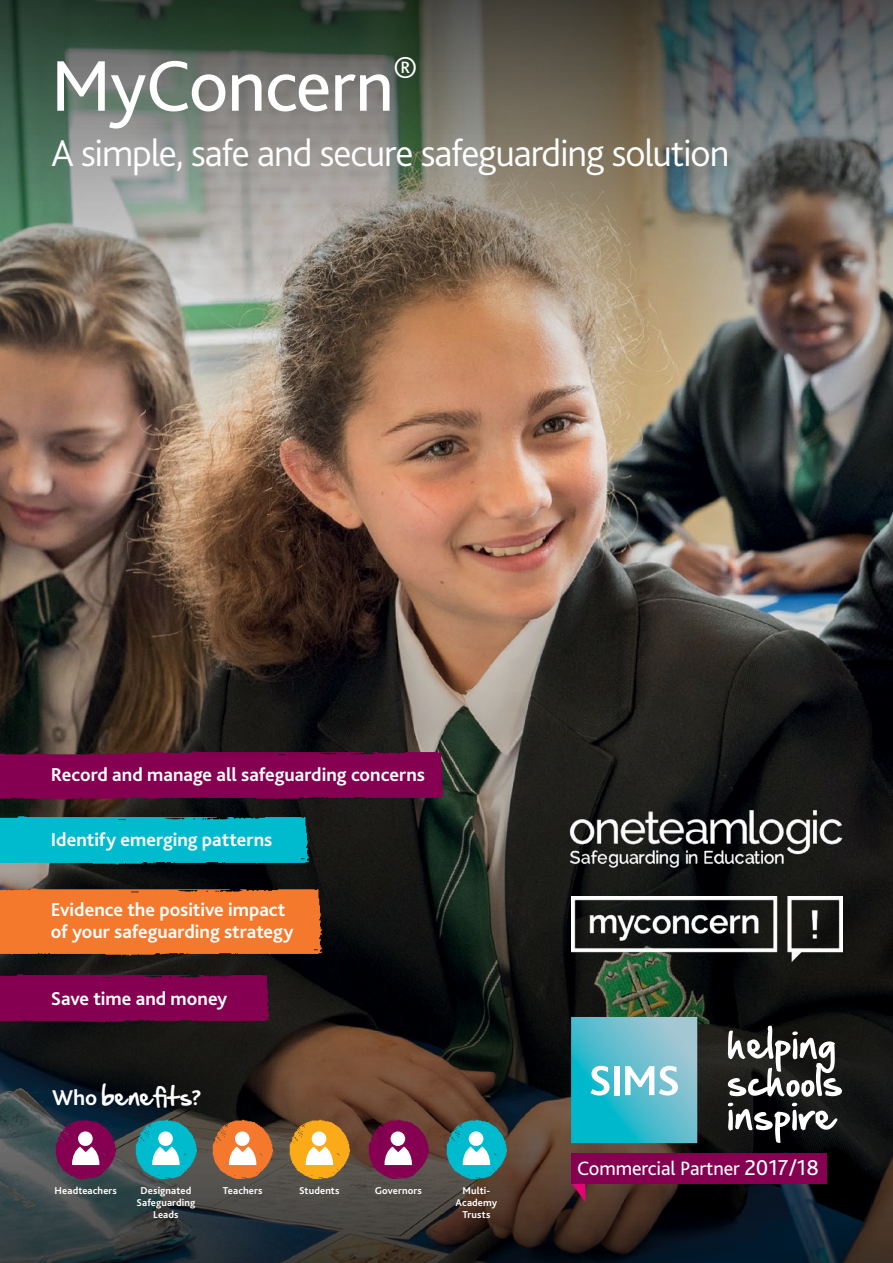
<style>
.page{position:relative;width:893px;height:1263px;background:#fff}
.page>*{position:absolute;margin:0;border:0;box-sizing:border-box;transform-origin:0 0}
.t1{font:75px "Bliss 2";letter-spacing:-.01em;color:#fff}
.t2{font:300 39px "Bliss 2";letter-spacing:-.03em;color:#fff}
.t3{font:22.35px "Hand Of Sean";color:#fff}
.t4{font:20.25px "Bliss 2";letter-spacing:-.005em;color:#fff}
.t5{font:700 19.5px/22.5px "Bliss 2";color:#fff}
.t6{font:700 10.35px/11.7px "Bliss 2";letter-spacing:.01em;color:#fff;text-align:center}
.s1{font-family:"Bliss 2";font-weight:700}
.s2{font-size:22.5px}
</style>
<div class="page">
<img style="left:0;top:508px;width:893px;height:755px">
<img style="left:0;top:0;width:893px;height:508px">
<svg style="left:728px;top:1026px;width:114px;height:71px"></svg>
<svg style="left:728px;top:1103px;width:110px;height:40px"></svg>
<svg style="left:571px;top:1017px;width:126px;height:126px;background:#5dc2d2"></svg>
<svg style="left:571px;top:1183px;width:14px;height:19px"></svg>
<img style="left:54px;top:1117px;width:63px;height:63px">
<div style="left:78px;top:1131px;width:15px;height:15px;background:#fff;border-radius:50%"></div>
<svg style="left:72px;top:1146px;width:27px;height:19px"></svg>
<img style="left:134px;top:1117px;width:64px;height:63px">
<div style="left:158px;top:1131px;width:15px;height:15px;background:#fff;border-radius:50%"></div>
<svg style="left:152px;top:1146px;width:28px;height:19px"></svg>
<img style="left:211px;top:1117px;width:63px;height:63px">
<div style="left:235px;top:1131px;width:15px;height:15px;background:#fff;border-radius:50%"></div>
<svg style="left:229px;top:1146px;width:27px;height:19px"></svg>
<img style="left:288px;top:1117px;width:63px;height:63px">
<div style="left:312px;top:1131px;width:14px;height:15px;background:#fff;border-radius:50%"></div>
<svg style="left:306px;top:1146px;width:27px;height:19px"></svg>
<img style="left:366px;top:1117px;width:64px;height:63px">
<div style="left:391px;top:1131px;width:14px;height:15px;background:#fff;border-radius:50%"></div>
<svg style="left:384px;top:1146px;width:28px;height:19px"></svg>
<img style="left:445px;top:1117px;width:63px;height:63px">
<div style="left:469px;top:1131px;width:14px;height:15px;background:#fff;border-radius:50%"></div>
<svg style="left:463px;top:1146px;width:27px;height:19px"></svg>
<img style="left:547px;top:795px;width:319px;height:93px">
<img style="left:0;top:731px;width:469px;height:91px">
<img style="left:0;top:977px;width:294px;height:68px">
<img style="left:0;top:870px;width:330px;height:18px">
<img style="left:0;top:888px;width:330px;height:89px">
<img style="left:0;top:797px;width:317px;height:89px">
<img style="left:571px;top:896px;width:271px;height:65px">
<div style="left:571px;top:1153px;width:255px;height:30px;background:#860052"></div>
<h1 class="t1" style="left:51px;top:39px;width:369px">MyConcern<sup>®</sup></h1>
<h2 class="t2" style="left:51px;top:129px;width:680px">A simple, safe and secure safeguarding solution</h2>
<p class="t5" style="left:51px;top:763px;width:376px">Record and manage all safeguarding concerns</p>
<p class="t5" style="left:51px;top:828px;width:223px">Identify emerging patterns</p>
<p class="t5" style="left:51px;top:897px;width:244px">Evidence the positive impact of your safeguarding strategy</p>
<p class="t5" style="left:51px;top:986px;width:178px">Save time and money</p>
<p class="t3" style="left:52px;top:1076px;width:151px"><span class="s1">Who</span> benefits<span class="s1">?</span></p>
<p class="t6" style="left:55px;top:1185px;width:64px">Headteachers</p>
<p class="t6" style="left:137px;top:1185px;width:60px">Designated<br>Safeguarding<br>Leads</p>
<p class="t6" style="left:223px;top:1185px;width:41px">Teachers</p>
<p class="t6" style="left:299px;top:1185px;width:42px">Students</p>
<p class="t6" style="left:375px;top:1185px;width:49px">Governors</p>
<p class="t6" style="left:456px;top:1185px;width:43px">Multi-<br>Academy<br>Trusts</p>
<p class="t4" style="left:577px;top:1156px;width:243px">Commercial Partner <span class="s2">2017/18</span></p>
</div>
